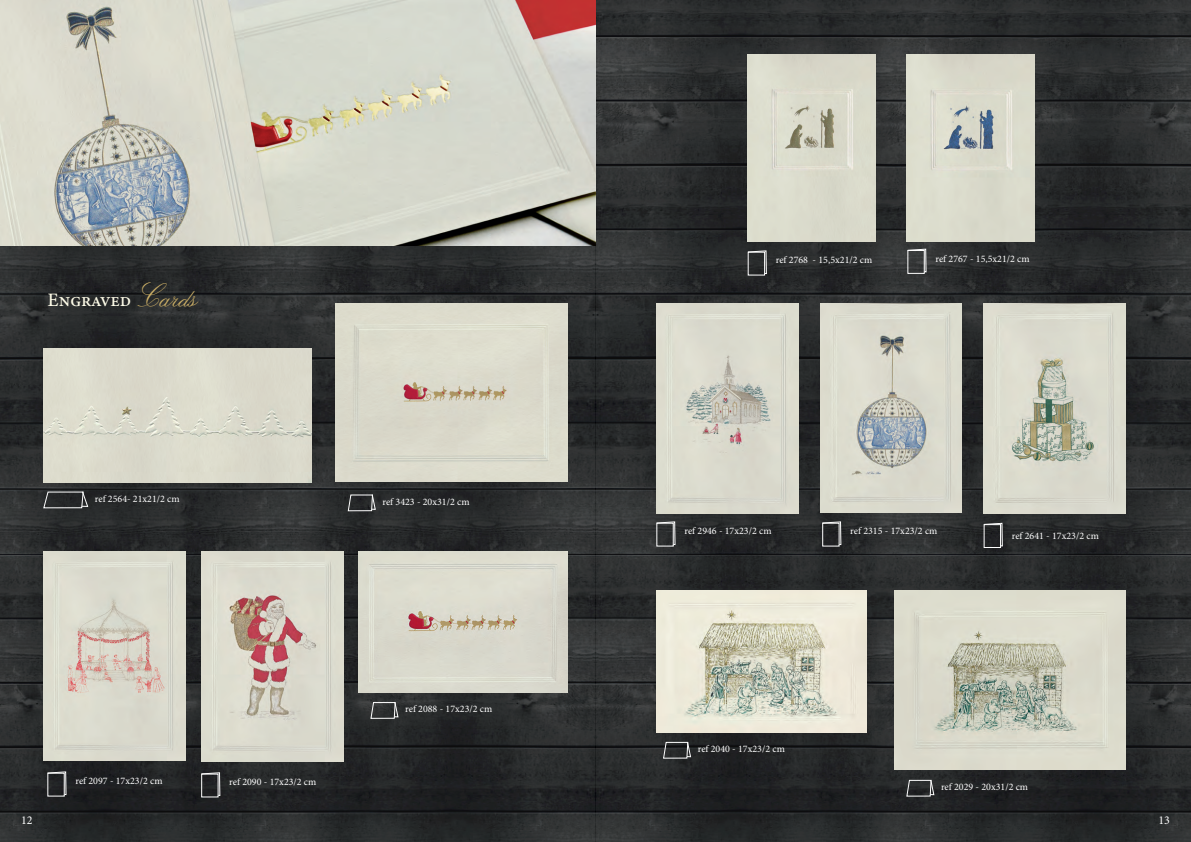
<style>
.page{position:relative;width:1191px;height:842px;background:#fff}
.page>*{position:absolute;margin:0;border:0;box-sizing:border-box;transform-origin:0 0}
.t1{font:19px "Minion Variable Concept";letter-spacing:.005em;color:#fffde9}
.t2{font:12px "Minion Pro";color:#fff}
.t3{font:10px "Minion Pro";color:#fff}
.s1{font-family:"Lucia BT";font-size:32px;color:#cdb067}
</style>
<div class="page">
<img style="left:0;top:0;width:1191px;height:842px">
<div style="left:43px;top:348px;width:268px;height:134px;background:#dbdacc"></div>
<svg style="left:43px;top:491px;width:46px;height:17px"></svg>
<img style="left:656px;top:303px;width:142px;height:210px">
<svg style="left:656px;top:521px;width:19px;height:24px"></svg>
<svg style="left:821px;top:521px;width:20px;height:24px"></svg>
<img style="left:748px;top:55px;width:127px;height:187px">
<svg style="left:747px;top:250px;width:20px;height:24px"></svg>
<div style="left:907px;top:250px;width:17px;height:24px;border:1px solid #fff"></div>
<svg style="left:907px;top:248px;width:19px;height:25px"></svg>
<img style="left:906px;top:55px;width:128px;height:187px">
<img style="left:820px;top:303px;width:142px;height:209px">
<img style="left:201px;top:551px;width:142px;height:210px">
<img style="left:358px;top:551px;width:210px;height:142px">
<svg style="left:370px;top:701px;width:29px;height:18px"></svg>
<svg style="left:201px;top:772px;width:19px;height:24px"></svg>
<div style="left:651px;top:586px;width:225px;height:157px;background:#231f20;opacity:.2"></div>
<img style="left:656px;top:590px;width:210px;height:142px">
<svg style="left:663px;top:741px;width:28px;height:18px"></svg>
<img style="left:983px;top:304px;width:142px;height:209px">
<svg style="left:983px;top:523px;width:20px;height:24px"></svg>
<svg style="left:906px;top:779px;width:28px;height:18px"></svg>
<img style="left:43px;top:551px;width:142px;height:210px">
<svg style="left:47px;top:771px;width:20px;height:24px"></svg>
<div style="left:335px;top:303px;width:232px;height:179px;background:#dbdacc"></div>
<svg style="left:347px;top:494px;width:29px;height:17px"></svg>
<img style="left:894px;top:590px;width:231px;height:179px">
<svg style="left:0;top:0;width:595px;height:245px;fill:#d6d8cd"></svg>
<h1 class="t1" style="left:47px;top:286px;width:152px">Engraved <span class="s1">Cards</span></h1>
<p class="t3" style="left:95px;top:492px;width:86px">ref 2564- 21x21/2 cm</p>
<p class="t3" style="left:382px;top:495px;width:89px">ref 3423 - 20x31/2 cm</p>
<p class="t3" style="left:75px;top:774px;width:89px">ref 2097 - 17x23/2 cm</p>
<p class="t3" style="left:229px;top:775px;width:89px">ref 2090 - 17x23/2 cm</p>
<p class="t3" style="left:405px;top:702px;width:89px">ref 2088 - 17x23/2 cm</p>
<p class="t3" style="left:776px;top:253px;width:98px">ref 2768 - 15,5x21/2 cm</p>
<p class="t3" style="left:935px;top:252px;width:96px">ref 2767 - 15,5x21/2 cm</p>
<p class="t3" style="left:684px;top:524px;width:89px">ref 2946 - 17x23/2 cm</p>
<p class="t3" style="left:850px;top:524px;width:89px">ref 2315 - 17x23/2 cm</p>
<p class="t3" style="left:1011px;top:529px;width:89px">ref 2641 - 17x23/2 cm</p>
<p class="t3" style="left:698px;top:742px;width:89px">ref 2040 - 17x23/2 cm</p>
<p class="t3" style="left:941px;top:780px;width:89px">ref 2029 - 20x31/2 cm</p>
<p class="t2" style="left:21px;top:812px;width:13px">12</p>
<p class="t2" style="left:1158px;top:812px;width:13px">13</p>
</div>
